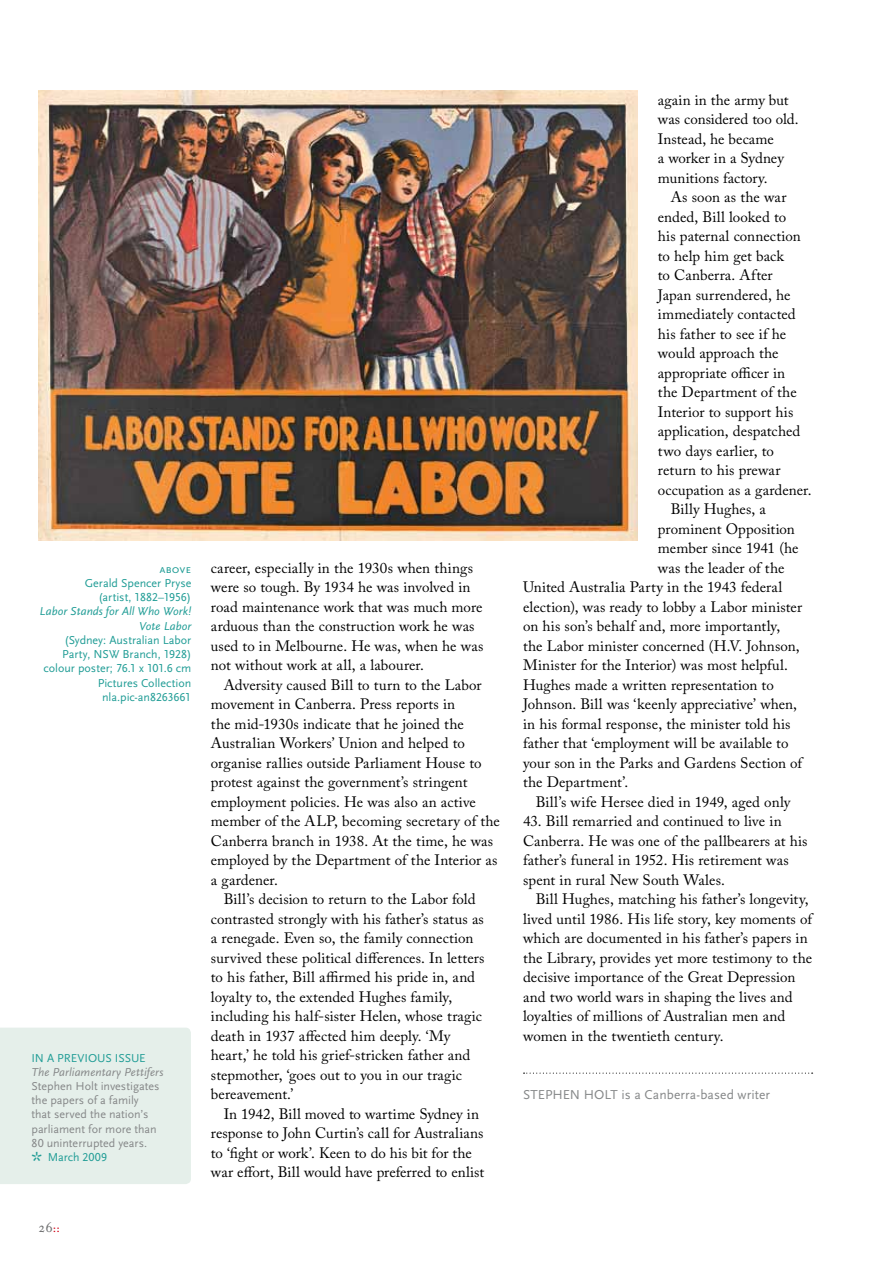
<style>
.page{position:relative;width:893px;height:1263px;background:#fff}
.page>*{position:absolute;margin:0;border:0;box-sizing:border-box;transform-origin:0 0}
.t1{font:15px/19.5px "Adobe Caslon Pro";color:#000}
.t2{font:15px "Adobe Caslon Pro";letter-spacing:.025em;color:#000}
.t3{font:15px "Adobe Caslon Pro";letter-spacing:.02em;color:#000}
.t4{font:15px "Adobe Caslon Pro";color:#6e6f70}
.t5{font:13.5px "Scala Sans LF";color:#868889}
.t6{font:12px/14.2px "Scala Sans LF";letter-spacing:-.005em;color:#219d96;text-align:right}
.t7{font:12px/14.2px "Scala Sans LF";letter-spacing:-.005em;color:#868889}
.t8{font:italic 12px/14.2px "Scala Sans LF";letter-spacing:.005em;color:#219d96;text-align:right}
.t9{font:italic 12px "Scala Sans LF";letter-spacing:.005em;color:#868889}
.t10{font:12px "Scala Sans LF Caps";letter-spacing:-.01em;color:#219d96}
.s1{font-size:21.3px;color:#219d96}
.s2{color:#219d96}
.s3{font-weight:600;font-size:10.5px;color:#d10014}
</style>
<div class="page">
<svg style="left:524px;top:1072px;width:289px;height:2px"></svg>
<img style="left:38px;top:90px;width:600px;height:450px">
<div style="left:0;top:1028px;width:191px;height:156px;background:#e5efea"></div>
<p class="t10" style="left:160px;top:562px;width:33px">above</p>
<p class="t6" style="left:85px;top:576px;width:108px">Gerald Spencer Pryse (artist, 1882–1956)</p>
<p class="t8" style="left:40px;top:604px;width:153px">Labor Stands for All Who Work!<br>Vote Labor</p>
<p class="t6" style="left:44px;top:633px;width:149px">(Sydney: Australian Labor<br>Party, NSW B ranch, 1928) colour poster; 76.1 x 101.6 cm<br>Pictures Collection nla.pic-an8263661</p>
<p class="t10" style="left:32px;top:1051px;width:116px">IN A PREVIOUS ISSUE</p>
<p class="t9" style="left:32px;top:1065px;width:133px">The Parliamentary Pettifers</p>
<p class="t7" style="left:32px;top:1079px;width:129px">Stephen Holt investigates the papers of a family that served the nation’s parliament for more than<br>80 uninterrupted years. <span class="s1">*</span> <span class="s2">M arch 2009</span></p>
<p class="t4" style="left:38px;top:1217px;width:23px">26<span class="s3">::</span></p>
<p class="t1" style="left:211px;top:558px;width:274px">career, especially in the 1930s when things were so tough. By 1934 he was involved in road maintenance work that was much more arduous than the construction work he was used to in Melbourne. He was, when he was not without work at all, a labourer.</p>
<p class="t1" style="left:224px;top:675px;width:259px">Adversity caused Bill to turn to the Labor</p>
<p class="t1" style="left:211px;top:694px;width:246px">movement in Canberra. Press reports in</p>
<p class="t1" style="left:211px;top:714px;width:254px">the mid-1930s indicate that he joined the</p>
<p class="t1" style="left:211px;top:733px;width:256px">Australian Workers’ Union and helped to</p>
<p class="t1" style="left:211px;top:753px;width:272px">organise rallies outside Parliament House to</p>
<p class="t1" style="left:211px;top:772px;width:258px">protest against the government’s stringent</p>
<p class="t1" style="left:211px;top:792px;width:267px">employment policies. He was also an active</p>
<p class="t1" style="left:211px;top:811px;width:291px">member of the ALP, becoming secretary of the</p>
<p class="t1" style="left:211px;top:831px;width:284px">Canberra branch in 1938. At the time, he was</p>
<p class="t1" style="left:211px;top:850px;width:288px">employed by the Department of the Interior as</p>
<p class="t1" style="left:211px;top:870px;width:69px">a gardener.</p>
<p class="t1" style="left:224px;top:889px;width:253px">Bill’s decision to return to the Labor fold</p>
<p class="t1" style="left:211px;top:909px;width:275px">contrasted strongly with his father’s status as</p>
<p class="t1" style="left:211px;top:928px;width:264px">a renegade. Even so, the family connection</p>
<p class="t1" style="left:211px;top:948px;width:275px">survived these political differences. In letters</p>
<p class="t1" style="left:211px;top:967px;width:266px">to his father, Bill affirmed his pride in, and</p>
<p class="t1" style="left:211px;top:987px;width:243px">loyalty to, the extended Hughes family,</p>
<p class="t1" style="left:211px;top:1006px;width:272px">including his half-sister Helen, whose tragic</p>
<p class="t1" style="left:211px;top:1026px;width:241px">death in 1937 affected him deeply. ‘My</p>
<p class="t2" style="left:211px;top:1046px;width:261px">heart,’ he told his grief-stricken father and</p>
<p class="t1" style="left:211px;top:1065px;width:253px">stepmother, ‘goes out to you in our tragic</p>
<p class="t1" style="left:211px;top:1084px;width:84px">bereavement.’</p>
<p class="t1" style="left:224px;top:1104px;width:257px">In 1942, Bill moved to wartime Sydney in</p>
<p class="t1" style="left:211px;top:1123px;width:274px">response to John Curtin’s call for Australians</p>
<p class="t1" style="left:211px;top:1143px;width:262px">to ‘fight or work’. Keen to do his bit for the</p>
<p class="t1" style="left:211px;top:1162px;width:275px">war effort, Bill would have preferred to enlist</p>
<p class="t1" style="left:658px;top:90px;width:142px">again in the army but was considered too old.<br>Instead, he became<br>a worker in a Sydney munitions factory.</p>
<p class="t1" style="left:671px;top:187px;width:117px">As soon as the war</p>
<p class="t1" style="left:658px;top:207px;width:130px">ended, Bill looked to</p>
<p class="t1" style="left:658px;top:226px;width:144px">his paternal connection</p>
<p class="t1" style="left:658px;top:246px;width:128px">to help him get back</p>
<p class="t3" style="left:658px;top:266px;width:116px">to Canberra. After</p>
<p class="t1" style="left:658px;top:285px;width:134px">Japan surrendered, he</p>
<p class="t1" style="left:658px;top:304px;width:139px">immediately contacted</p>
<p class="t1" style="left:658px;top:324px;width:130px">his father to see if he</p>
<p class="t1" style="left:658px;top:343px;width:122px">would approach the</p>
<p class="t1" style="left:658px;top:363px;width:129px">appropriate officer in</p>
<p class="t1" style="left:658px;top:382px;width:140px">the Department of the</p>
<p class="t1" style="left:658px;top:402px;width:137px">Interior to support his</p>
<p class="t1" style="left:658px;top:421px;width:144px">application, despatched</p>
<p class="t1" style="left:658px;top:441px;width:118px">two days earlier, to</p>
<p class="t1" style="left:658px;top:460px;width:124px">return to his prewar</p>
<p class="t1" style="left:658px;top:480px;width:155px">occupation as a gardener.</p>
<p class="t1" style="left:671px;top:499px;width:97px">Billy Hughes, a</p>
<p class="t1" style="left:658px;top:519px;width:139px">prominent Opposition</p>
<p class="t1" style="left:658px;top:538px;width:142px">member since 1941 (he</p>
<p class="t1" style="left:658px;top:558px;width:128px">was the leader of the</p>
<p class="t1" style="left:523px;top:577px;width:261px">United Australia Party in the 1943 federal</p>
<p class="t1" style="left:523px;top:597px;width:281px">election), was ready to lobby a Labor minister</p>
<p class="t1" style="left:523px;top:616px;width:259px">on his son’s behalf and, more importantly,</p>
<p class="t1" style="left:523px;top:636px;width:278px">the Labor minister concerned (H.V. Johnson,</p>
<p class="t1" style="left:523px;top:655px;width:267px">Minister for the Interior) was most helpful.</p>
<p class="t1" style="left:523px;top:675px;width:252px">Hughes made a written representation to</p>
<p class="t1" style="left:523px;top:694px;width:276px">Johnson. Bill was ‘keenly appreciative’ when,</p>
<p class="t1" style="left:523px;top:714px;width:269px">in his formal response, the minister told his</p>
<p class="t1" style="left:523px;top:733px;width:267px">father that ‘employment will be available to</p>
<p class="t1" style="left:523px;top:753px;width:281px">your son in the Parks and Gardens Section of</p>
<p class="t1" style="left:523px;top:772px;width:107px">the Department’.</p>
<p class="t1" style="left:536px;top:792px;width:257px">Bill’s wife Hersee died in 1949, aged only</p>
<p class="t1" style="left:523px;top:811px;width:286px">43. Bill remarried and continued to live in Canberra. He was one of the pallbearers at his father’s funeral in 1952. His retirement was spent in rural New South Wales.</p>
<p class="t1" style="left:523px;top:889px;width:291px;text-indent:13px">Bill Hughes, matching his father’s longevity, lived until 1986. His life story, key moments of which are documented in his father’s papers in the Library, provides yet more testimony to the decisive importance of the Great Depression and two world wars in shaping the lives and loyalties of millions of Australian men and women in the twentieth century.</p>
<p class="t5" style="left:523px;top:1087px;width:249px">Steph en Holt is a Canberra-based writer</p>
</div>
